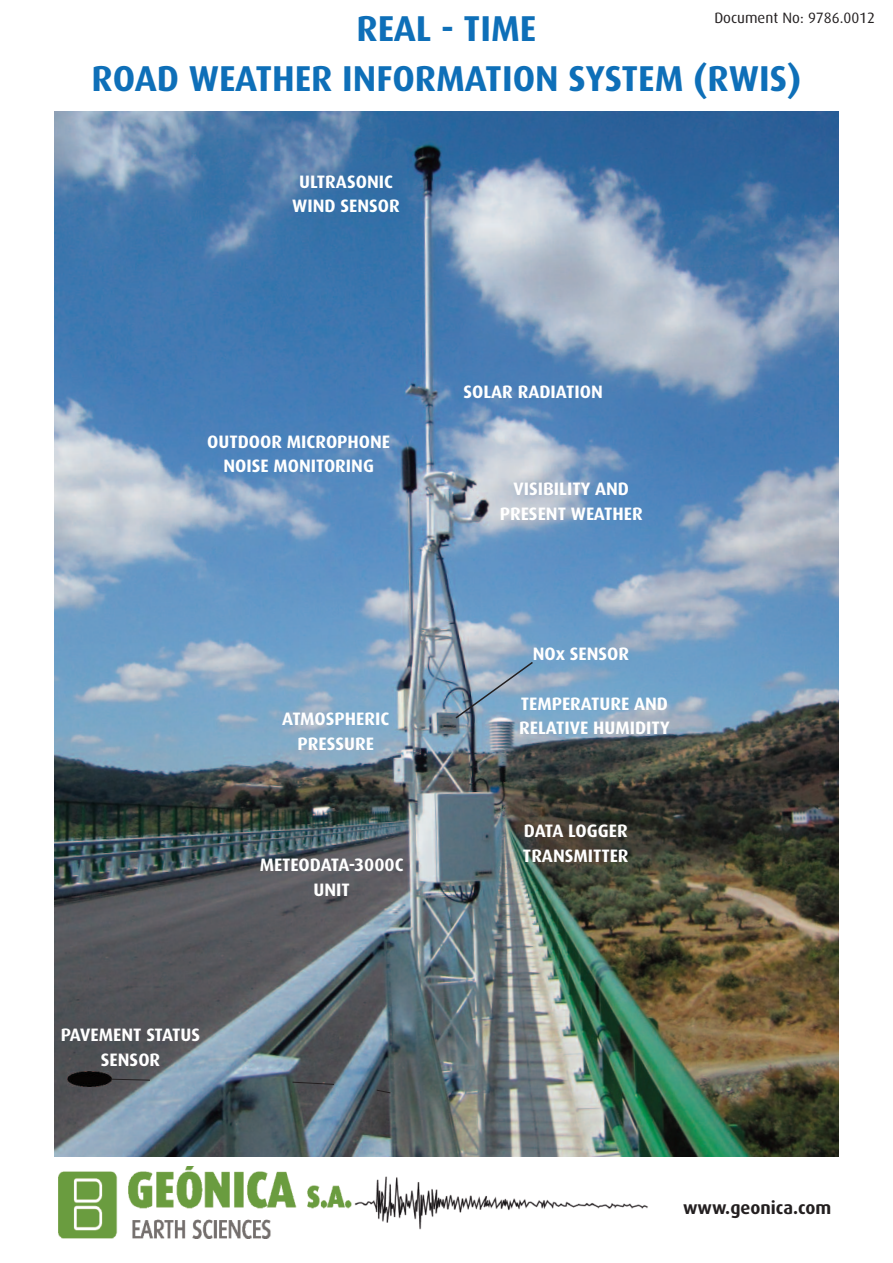
<style>
.page{position:relative;width:893px;height:1263px;background:#fff}
.page>*{position:absolute;margin:0;border:0;box-sizing:border-box;transform-origin:0 0}
.t1{font:700 36px/49.5px "Dax";color:#0e6fb8;text-align:center}
.t2{font:700 18px/24.8px "Dax";color:#fff;text-align:center}
.t3{font:700 18px "Dax";color:#231f20}
.t4{font:15px "Dax";color:#231f20}
</style>
<div class="page">
<img style="left:54px;top:112px;width:785px;height:1045px">
<svg style="left:454px;top:660px;width:80px;height:60px;background:#84a1b9"></svg>
<img style="left:58px;top:1166px;width:590px;height:72px">
<img style="left:67px;top:1071px;width:44px;height:15px">
<svg style="left:110px;top:1079px;width:40px;height:1px"></svg>
<svg style="left:292px;top:1082px;width:42px;height:2px"></svg>
<svg style="left:376px;top:1090px;width:15px;height:3px"></svg>
<p class="t4" style="left:714px;top:12px;width:162px">Document No: 9786.0012</p>
<h1 class="t1" style="left:92px;top:6px;width:711px">REAL - TIME<br>ROAD WEATHER INFORMATION SYSTEM (RWIS)</h1>
<p class="t2" style="left:292px;top:170px;width:109px">ULTRASONIC<br>WIND SENSOR</p>
<p class="t2" style="left:207px;top:430px;width:185px">OUTDOOR MICROPHONE<br>NOISE MONITORING</p>
<p class="t2" style="left:61px;top:1024px;width:141px">PAVEMENT STATUS<br>SENSOR</p>
<p class="t2" style="left:282px;top:708px;width:109px">ATMOSPHERIC<br>PRESSURE</p>
<p class="t2" style="left:260px;top:854px;width:145px">METEODATA-3000C<br>UNIT</p>
<p class="t2" style="left:463px;top:380px;width:141px">SOLAR RADIATION</p>
<p class="t2" style="left:500px;top:477px;width:145px">VISIBILITY AND<br>PRESENT WEATHER</p>
<p class="t2" style="left:533px;top:642px;width:98px">NOx SENSOR</p>
<p class="t2" style="left:519px;top:692px;width:152px;text-align:left">TEMPERATURE AND<br>RELATIVE HUMIDITY</p>
<p class="t2" style="left:523px;top:820px;width:107px;text-align:left">DATA LOGGER<br>TRANSMITTER</p>
<p class="t3" style="left:683px;top:1200px;width:150px">www.geonica.com</p>
</div>
